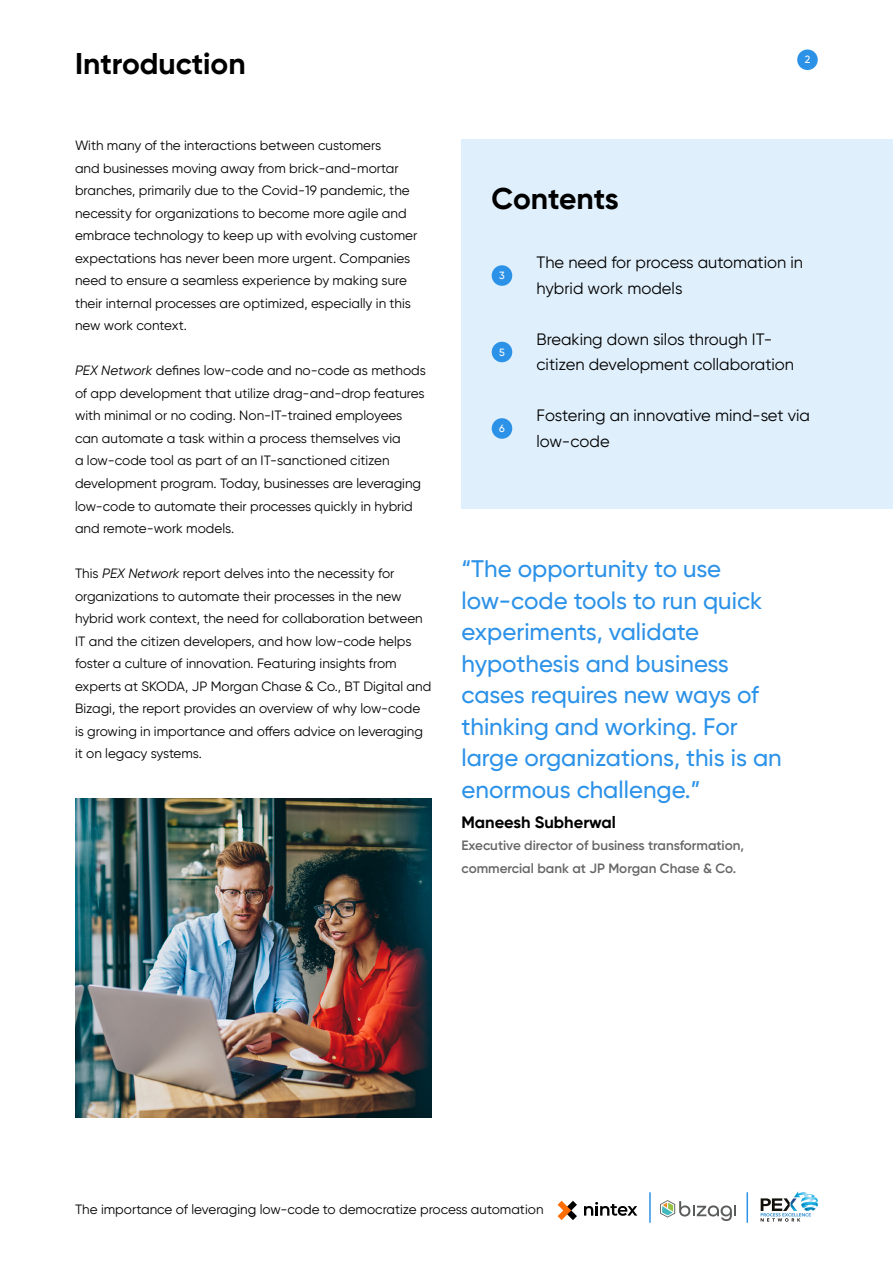
<style>
.page{position:relative;width:893px;height:1263px;background:#fff}
.page>*{position:absolute;margin:0;border:0;box-sizing:border-box;transform-origin:0 0}
.t1{font:700 30px "Gilroy";color:#000}
.t2{font:500 24px/31.5px "Gilroy";color:#2c92e8}
.t3{font:16.5px/25.5px "Gilroy";color:#000}
.t4{font:700 16.5px "Gilroy";color:#000}
.t5{font:13.5px/22.5px "Gilroy";color:#000}
.t6{font:600 13.5px/22.5px "Gilroy";color:#666}
.t7{font:500 10.5px "Gilroy";color:#fff}
.s1{font-style:italic}
</style>
<div class="page">
<div style="left:797px;top:50px;width:21px;height:20px;background:#2c92e8;border-radius:50%"></div>
<img style="left:794px;top:1191px;width:14px;height:7px">
<img style="left:801px;top:1194px;width:16px;height:4px">
<svg style="left:761px;top:1198px;width:57px;height:23px"></svg>
<hr style="left:746px;top:1192px;width:2px;height:31px;background:#2c92e8">
<svg style="left:660px;top:1200px;width:76px;height:21px"></svg>
<svg style="left:558px;top:1201px;width:19px;height:19px"></svg>
<svg style="left:584px;top:1202px;width:53px;height:14px"></svg>
<hr style="left:649px;top:1192px;width:2px;height:31px;background:#2c92e8">
<div style="left:461px;top:140px;width:432px;height:369px;background:#dfeffb"></div>
<img style="left:75px;top:798px;width:356px;height:319px">
<h1 class="t1" style="left:75px;top:44px;width:172px">Introduction</h1>
<p class="t5" style="left:75px;top:134px;width:344px">With many of the interactions between customers<br>and businesses moving away from brick-and-mortar branches, primarily due to the Covid-19 pandemic, the necessity for organizations to become more agile and embrace technology to keep up with evolving customer expectations has never been more urgent. Companies need to ensure a seamless experience by making sure their internal processes are optimized, especially in this new work context.</p>
<p class="t5" style="left:75px;top:359px;width:352px"><span class="s1">PEX Network</span> defines low-code and no-code as methods of app development that utilize drag-and-drop features with minimal or no coding. Non-IT-trained employees can automate a task within a process themselves via<br>a low-code tool as part of an IT-sanctioned citizen development program. Today, businesses are leveraging low-code to automate their processes quickly in hybrid and remote-work models.</p>
<p class="t5" style="left:75px;top:562px;width:358px">This <span class="s1">PEX Network</span> report delves into the necessity for organizations to automate their processes in the new hybrid work context, the need for collaboration between IT and the citizen developers, and how low-code helps foster a culture of innovation. Featuring insights from experts at SKODA, JP Morgan Chase &amp; Co., BT Digital and Bizagi, the report provides an overview of why low-code is growing in importance and offers advice on leveraging it on legacy systems.</p>
<h1 class="t1" style="left:491px;top:179px;width:129px">Contents</h1>
<p class="t7" style="left:805px;top:53px;width:7px">2</p>
<p class="t7" style="left:499px;top:269px;width:7px">3</p>
<p class="t7" style="left:499px;top:345px;width:7px">5</p>
<p class="t7" style="left:499px;top:422px;width:7px">6</p>
<p class="t3" style="left:536px;top:250px;width:268px">The need for process automation in hybrid work models</p>
<p class="t3" style="left:536px;top:326px;width:259px">Breaking down silos through IT&shy;citizen development collaboration</p>
<p class="t3" style="left:536px;top:403px;width:275px">Fostering an innovative mind-set via low-code</p>
<h2 class="t2" style="left:461px;top:553px;width:322px">“The opportunity to use low-code tools to run quick experiments, validate hypothesis and business cases requires new ways of thinking and working. For large organizations, this is an enormous challenge.”</h2>
<p class="t4" style="left:461px;top:812px;width:156px">Maneesh Subherwal</p>
<p class="t6" style="left:461px;top:834px;width:284px">Executive director of business transformation, commercial bank at JP Morgan Chase &amp; Co.</p>
<p class="t5" style="left:75px;top:1198px;width:470px">The importance of leveraging low-code to democratize process automation</p>
</div>
